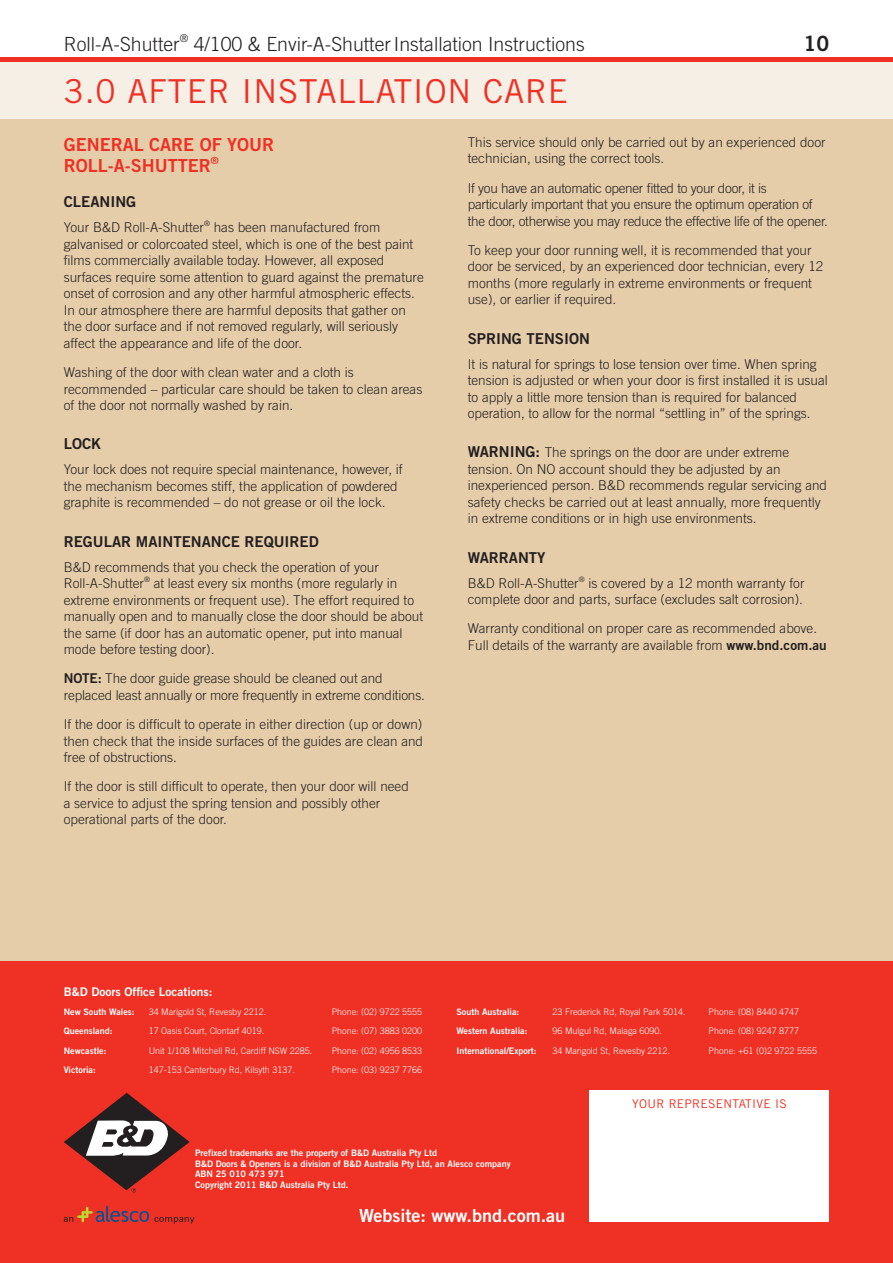
<style>
.page{position:relative;width:893px;height:1263px;background:#fff}
.page>*{position:absolute;margin:0;border:0;box-sizing:border-box;transform-origin:0 0}
.t1{font:33px "Trade Gothic";letter-spacing:.025em;color:#ee3124}
.t2{font:21px "Trade Gothic Bold Two";color:#231f20}
.t3{font:300 19.5px "Trade Gothic";color:#231f20}
.t4{font:18px/21.6px "Trade Gothic Bold Two";color:#ee3124}
.t5{font:18px "Trade Gothic Bold Two";color:#fff}
.t6{font:15px "Trade Gothic Bold Two";color:#231f20}
.t7{font:300 13.5px/16.5px "Trade Gothic";color:#231f20}
.t8{font:300 13.5px/16.5px "Trade Gothic";letter-spacing:-.02em;color:#231f20}
.t9{font:12px "Trade Gothic Bold Two";color:#fff}
.t10{font:12px "Trade Gothic";letter-spacing:.025em;color:#ee3124}
.t11{font:9.9px "Trade Gothic Bold Two";color:#ee3124}
.t12{font:300 9px "Trade Gothic";color:#fff}
.t13{font:9px/10.8px "Trade Gothic Bold Two";color:#fff}
.t14{font:300 7.35px "Trade Gothic";color:#231f20}
.s1{font-family:"Trade Gothic Bold Two";font-weight:400}
.s2{font-family:"Trade Gothic Bold Two";font-weight:400;font-size:15px}
</style>
<div class="page">
<div style="left:0;top:119px;width:893px;height:868px;background:#e6cdaa"></div>
<div style="left:0;top:62px;width:893px;height:57px;background:#f6efe5"></div>
<div style="left:0;top:57px;width:893px;height:5px;background:#ee3124"></div>
<div style="left:0;top:961px;width:893px;height:302px;background:#ee3124"></div>
<div style="left:590px;top:1090px;width:239px;height:132px;background:#fff"></div>
<svg style="left:64px;top:1093px;width:126px;height:99px"></svg>
<svg style="left:64px;top:1206px;width:130px;height:18px"></svg>
<h3 class="t3" style="left:64px;top:37px;width:522px">Roll-A-Shutter<sup>®</sup> 4/100 &amp; Envir-A-ShutterInstallation Instructions</h3>
<h2 class="t2" style="left:803px;top:36px;width:27px">10</h2>
<h1 class="t1" style="left:64px;top:79px;width:506px">3.0 AFTER INSTALLATION CARE</h1>
<h3 class="t4" style="left:64px;top:135px;width:212px">GENERAL CARE OF YOUR<br>ROLL-A-SHUTTER</h3>
<p class="t11" style="left:211px;top:157px;width:9px">®</p>
<p class="t6" style="left:64px;top:197px;width:74px">CLEANING</p>
<p class="t7" style="left:64px;top:220px;width:142px">Your B&amp;D Roll-A-Shutter</p>
<p class="t14" style="left:204px;top:221px;width:7px">®</p>
<p class="t7" style="left:64px;top:220px;width:362px;text-indent:150px">has been manufactured from galvanised or colorcoated steel, which is one of the best paint films commercially available today. However, all exposed surfaces require some attention to guard against the premature onset of corrosion and any other harmful atmospheric effects.<br>In our atmosphere there are harmful deposits that gather on the door surface and if not removed regularly, will seriously affect the appearance and life of the door.</p>
<p class="t7" style="left:64px;top:365px;width:360px">Washing of the door with clean water and a cloth is recommended – particular care should be taken to clean areas of the door not normally washed by rain.</p>
<p class="t6" style="left:64px;top:439px;width:39px">LOCK</p>
<p class="t7" style="left:64px;top:462px;width:340px">Your lock does not require special maintenance, however, if the mechanism becomes stiff, the application of powdered graphite is recommended – do not grease or oil the lock.</p>
<p class="t6" style="left:64px;top:536px;width:256px">REGULAR MAINTENANCE REQUIRED</p>
<p class="t7" style="left:64px;top:560px;width:361px">B&amp;D recommends that you check the operation of your Roll-A-Shutter<sup>®</sup> at least every six months (more regularly in extreme environments or frequent use). The effort required to manually open and to manually close the door should be about the same (if door has an automatic opener, put into manual mode before testing door).</p>
<p class="t7" style="left:64px;top:671px;width:363px"><span class="s1">NOTE:</span> The door guide grease should be cleaned out and replaced least annually or more frequently in extreme conditions.</p>
<p class="t7" style="left:64px;top:717px;width:361px;text-align:justify">If the door is difficult to operate in either direction (up or down) then check that the inside surfaces of the guides are clean and free of obstructions.</p>
<p class="t7" style="left:64px;top:780px;width:347px">If the door is still difficult to operate, then your door will need a service to adjust the spring tension and possibly other operational parts of the door.</p>
<p class="t7" style="left:468px;top:135px;width:359px">This service should only be carried out by an experienced door technician, using the correct tools.</p>
<p class="t8" style="left:468px;top:181px;width:362px">If you have an automatic opener fitted to your door, it is particularly important that you ensure the optimum operation of the door, otherwise you may reduce the effective life of the opener.</p>
<p class="t7" style="left:468px;top:243px;width:357px">To keep your door running well, it is recommended that your door be serviced, by an experienced door technician, every 12 months (more regularly in extreme environments or frequent use), or earlier if required.</p>
<p class="t6" style="left:468px;top:333px;width:124px">SPRING TENSION</p>
<p class="t7" style="left:468px;top:357px;width:362px">It is natural for springs to lose tension over time. When spring tension is adjusted or when your door is first installed it is usual to apply a little more tension than is required for balanced operation, to allow for the normal “settling in” of the springs.</p>
<p class="t7" style="left:468px;top:445px;width:361px"><span class="s2">WARNING:</span> The springs on the door are under extreme tension. On NO account should they be adjusted by an inexperienced person. B&amp;D recommends regular servicing and safety checks be carried out at least annually, more frequently in extreme conditions or in high use environments.</p>
<p class="t6" style="left:468px;top:552px;width:79px">WARRANTY</p>
<p class="t7" style="left:468px;top:576px;width:113px">B&amp;D Roll-A-Shutter</p>
<p class="t14" style="left:579px;top:576px;width:7px">®</p>
<p class="t7" style="left:468px;top:576px;width:338px;text-align:right">is covered by a 12 month warranty for<br>complete door and parts, surface (excludes salt corrosion).</p>
<p class="t7" style="left:468px;top:621px;width:360px">Warranty conditional on proper care as recommended above.<br>Full details of the warranty are available from <span class="s1">www.bnd.com.au</span></p>
<p class="t9" style="left:64px;top:988px;width:150px">B&amp;D Doors Office Locations:</p>
<p class="t13" style="left:64px;top:1008px;width:72px">New South Wales:</p>
<p class="t12" style="left:149px;top:1009px;width:119px">34 Marigold St, Revesby 2212.</p>
<p class="t12" style="left:332px;top:1009px;width:92px">Phone: (02) 9722 5555</p>
<p class="t13" style="left:64px;top:1027px;width:50px">Queensland:</p>
<p class="t12" style="left:149px;top:1028px;width:117px">17 Oasis Court, Clontarf 4019.</p>
<p class="t12" style="left:332px;top:1028px;width:92px">Phone: (07) 3883 0200</p>
<p class="t13" style="left:64px;top:1046px;width:44px">Newcastle:</p>
<p class="t12" style="left:149px;top:1047px;width:165px">Unit 1/108 Mitchell Rd, Cardiff NSW 2285.</p>
<p class="t12" style="left:332px;top:1047px;width:92px">Phone: (02) 4956 8533</p>
<p class="t13" style="left:64px;top:1065px;width:34px">Victoria:</p>
<p class="t12" style="left:149px;top:1066px;width:148px">147-153 Canterbury Rd, Kilsyth 3137.</p>
<p class="t12" style="left:332px;top:1066px;width:92px">Phone: (03) 9237 7766</p>
<p class="t13" style="left:456px;top:1008px;width:64px">South Australia:</p>
<p class="t12" style="left:552px;top:1009px;width:135px">23 Frederick Rd, Royal Park 5014.</p>
<p class="t12" style="left:709px;top:1009px;width:92px">Phone: (08) 8440 4747</p>
<p class="t13" style="left:456px;top:1027px;width:73px">Western Australia:</p>
<p class="t12" style="left:552px;top:1028px;width:111px">96 Mulgul Rd, Malaga 6090.</p>
<p class="t12" style="left:709px;top:1028px;width:92px">Phone: (08) 9247 8777</p>
<p class="t13" style="left:456px;top:1046px;width:82px">International/Export:</p>
<p class="t12" style="left:552px;top:1047px;width:119px">34 Marigold St, Revesby 2212.</p>
<p class="t12" style="left:709px;top:1047px;width:110px">Phone: +61 (0)2 9722 5555</p>
<p class="t10" style="left:632px;top:1100px;width:156px">YOUR REPRESENTATIVE IS</p>
<p class="t13" style="left:195px;top:1148px;width:317px">Prefixed trademarks are the property of B&amp;D Australia Pty Ltd<br>B&amp;D Doors &amp; Openers is a division of B&amp;D Australia Pty Ltd, an Alesco company ABN 25 010 473 971<br>Copyright 2011 B&amp;D Australia Pty Ltd.</p>
<h3 class="t5" style="left:359px;top:1209px;width:207px">Website: www.bnd.com.au</h3>
</div>
